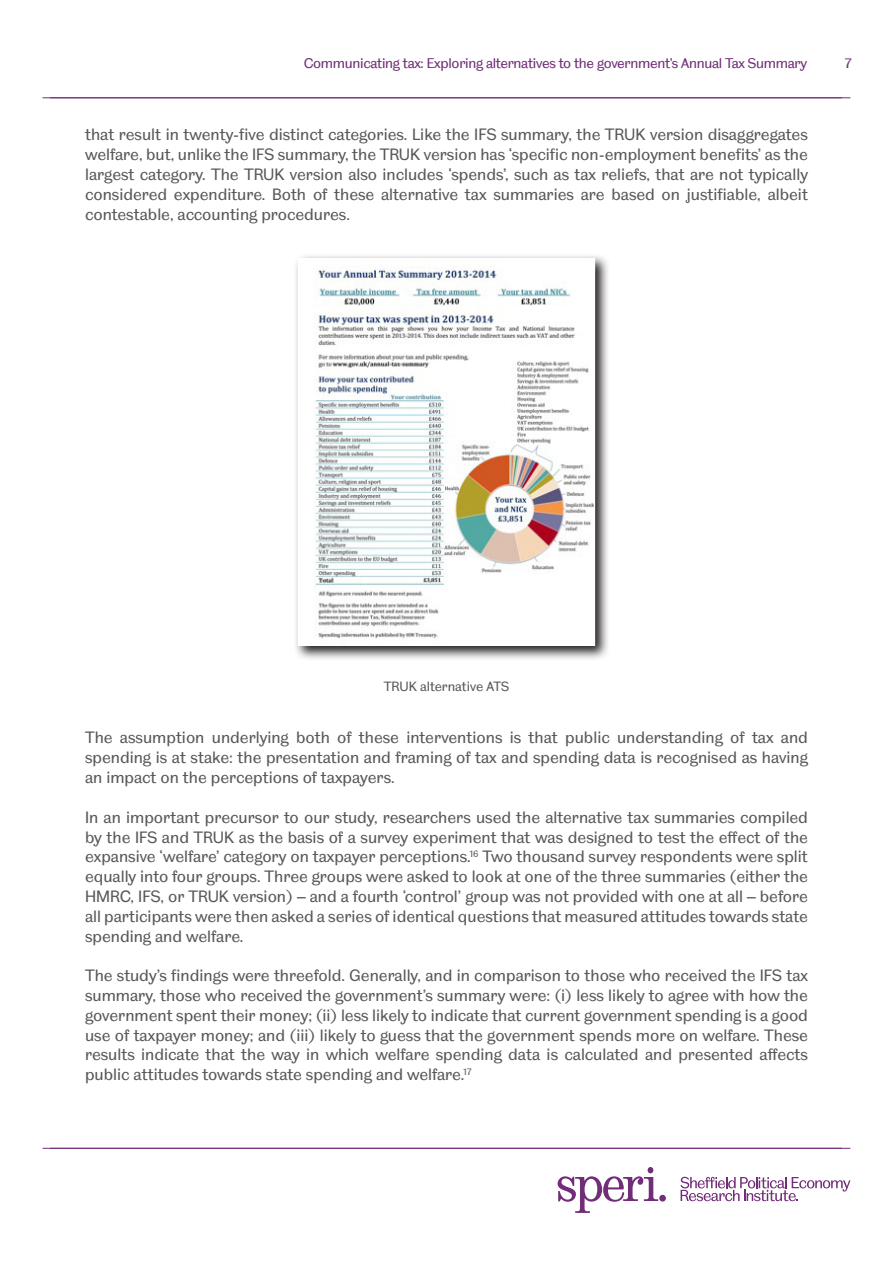
<style>
.page{position:relative;width:893px;height:1263px;background:#fff}
.page>*{position:absolute;margin:0;border:0;box-sizing:border-box;transform-origin:0 0}
.t1{font:16.5px/19.8px "TUOS Blake";color:#57585a;text-align:justify}
.t2{font:14.25px "TUOS Blake";letter-spacing:-.02em;color:#712d77}
.t3{font:13.5px "TUOS Blake";color:#57585a}
</style>
<div class="page">
<svg style="left:680px;top:1177px;width:170px;height:24px"></svg>
<svg style="left:558px;top:1167px;width:100px;height:46px"></svg>
<div style="left:659px;top:1195px;width:7px;height:6px;background:#712d77;border-radius:50%"></div>
<hr style="left:43px;top:1148px;width:807px;height:1px;background:#712d77">
<hr style="left:43px;top:97px;width:807px;height:1px;background:#712d77">
<svg style="left:296px;top:256px;width:312px;height:403px"></svg>
<img style="left:300px;top:260px;width:293px;height:384px">
<p class="t2" style="left:304px;top:54px;width:505px">Communicating tax: Exploring alternatives to the government’s Annual Tax Summary</p>
<p class="t2" style="left:844px;top:54px;width:9px">7</p>
<p class="t1" style="left:85px;top:124px;width:724px">that result in twenty-five distinct categories. Like the IFS summary, the TRUK version disaggregates welfare, but, unlike the IFS summary, the TRUK version has ‘specific non-employment benefits’ as the largest category. The TRUK version also includes ‘spends’, such as tax reliefs, that are not typically considered expenditure. Both of these alternative tax summaries are based on justifiable, albeit contestable, accounting procedures.</p>
<p class="t3" style="left:384px;top:678px;width:127px">TRUK alternative ATS</p>
<p class="t1" style="left:85px;top:727px;width:724px">The assumption underlying both of these interventions is that public understanding of tax and spending is at stake: the presentation and framing of tax and spending data is recognised as having an impact on the perceptions of taxpayers.</p>
<p class="t1" style="left:85px;top:807px;width:724px">In an important precursor to our study, researchers used the alternative tax summaries compiled by the IFS and TRUK as the basis of a survey experiment that was designed to test the effect of the expansive ‘welfare’ category on taxpayer perceptions.<sup>16</sup> Two thousand survey respondents were split equally into four groups. Three groups were asked to look at one of the three summaries (either the HMRC, IFS, or TRUK version) – and a fourth ‘control’ group was not provided with one at all – before all participants were then asked a series of identical questions that measured attitudes towards state spending and welfare.</p>
<p class="t1" style="left:85px;top:965px;width:724px">The study’s findings were threefold. Generally, and in comparison to those who received the IFS tax summary, those who received the government’s summary were: (i) less likely to agree with how the government spent their money; (ii) less likely to indicate that current government spending is a good use of taxpayer money; and (iii) likely to guess that the government spends more on welfare. These results indicate that the way in which welfare spending data is calculated and presented affects public attitudes towards state spending and welfare.<sup>17</sup></p>
</div>
